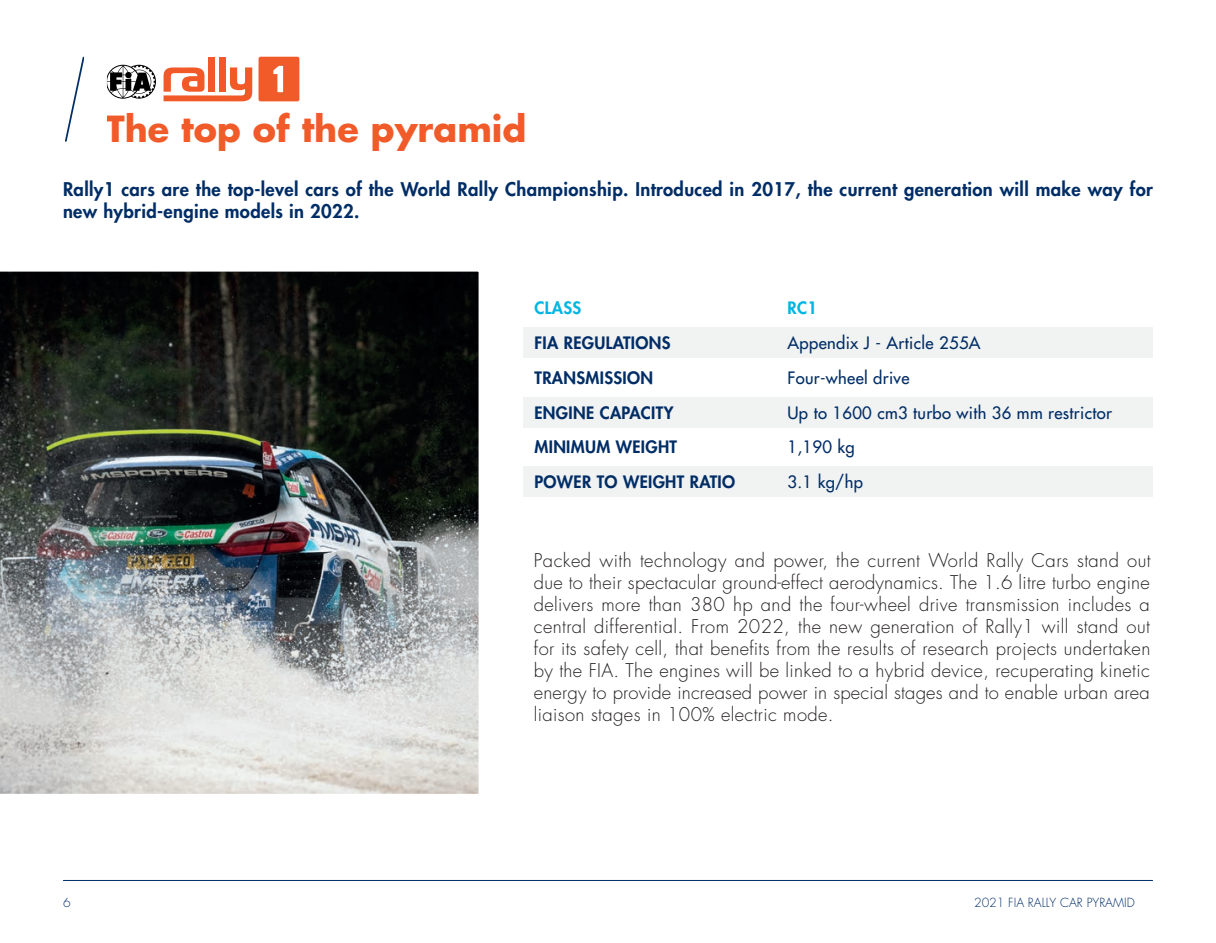
<style>
.page{position:relative;width:1216px;height:943px;background:#fff}
.page>*{position:absolute;margin:0;border:0;box-sizing:border-box;transform-origin:0 0}
.t1{font:700 35px "Futura Std";color:#f15a29}
.t2{font:300 18.38px/22.1px "Futura Std";letter-spacing:.02em;color:#231f20;text-align:justify}
.t3{font:800 18.38px/22.1px "Futura Std";letter-spacing:.02em;color:#002d66}
.t4{font:500 16.62px/34.8px "Futura Std";letter-spacing:.02em;color:#002d66}
.t5{font:800 16.62px/34.8px "Futura Std";letter-spacing:.02em;color:#002d66}
.t6{font:800 16.62px "Futura Std";letter-spacing:.02em;color:#02b4e2}
.t7{font:300 12.25px "Futura Std";color:#002d66}
</style>
<div class="page">
<hr style="left:63px;top:880px;width:1089px;height:1px;background:#002d66">
<div style="left:258px;top:57px;width:41px;height:44px;background:#f15a29;border-radius:2px"></div>
<div style="left:208px;top:57px;width:7px;height:35px;background:#f15929"></div>
<svg style="left:163px;top:67px;width:89px;height:34px"></svg>
<div style="left:219px;top:57px;width:7px;height:35px;background:#f15929"></div>
<svg style="left:107px;top:65px;width:49px;height:34px"></svg>
<svg style="left:273px;top:66px;width:10px;height:26px"></svg>
<div style="left:523px;top:466px;width:629px;height:31px;background:#f1f2f2"></div>
<div style="left:523px;top:397px;width:629px;height:30px;background:#f1f2f2"></div>
<div style="left:523px;top:327px;width:629px;height:31px;background:#f1f2f2"></div>
<svg style="left:65px;top:56px;width:19px;height:86px"></svg>
<img style="left:0;top:271px;width:479px;height:523px">
<h1 class="t1" style="left:106px;top:105px;width:422px">The top of the pyramid</h1>
<p class="t3" style="left:63px;top:178px;width:1091px">Rally1 cars are the top-level cars of the World Rally Championship. Introduced in 2017, the current generation will make way for new hybrid‑engine models in 2022.</p>
<p class="t6" style="left:534px;top:297px;width:48px">CLASS</p>
<p class="t5" style="left:534px;top:325px;width:202px">FIA REGULATIONS<br>TRANSMISSION<br>ENGINE CAPACITY<br>MINIMUM WEIGHT<br>POWER TO WEIGHT RATIO</p>
<p class="t6" style="left:787px;top:297px;width:31px">RC1</p>
<p class="t4" style="left:787px;top:325px;width:326px">Appendix J - Article 255A<br>Four-wheel drive<br>Up to 1600 cm3 turbo with 36 mm restrictor<br>1,190 kg<br>3.1 kg/hp</p>
<p class="t2" style="left:534px;top:550px;width:618px">Packed with technology and power, the current World Rally Cars stand out due to their spectacular ground-effect aerodynamics. The 1.6 litre turbo engine delivers more than 380 hp and the four-wheel drive transmission includes a central differential. From 2022, the new generation of Rally1 will stand out for its safety cell, that benefits from the results of research projects undertaken by the FIA. The engines will be linked to a hybrid device, recuperating kinetic energy to provide increased power in special stages and to enable urban area liaison stages in 100% electric mode.</p>
<p class="t7" style="left:63px;top:894px;width:9px">6</p>
<p class="t7" style="left:974px;top:894px;width:162px">2021 FIA RALLY CAR PYRAMID</p>
</div>
